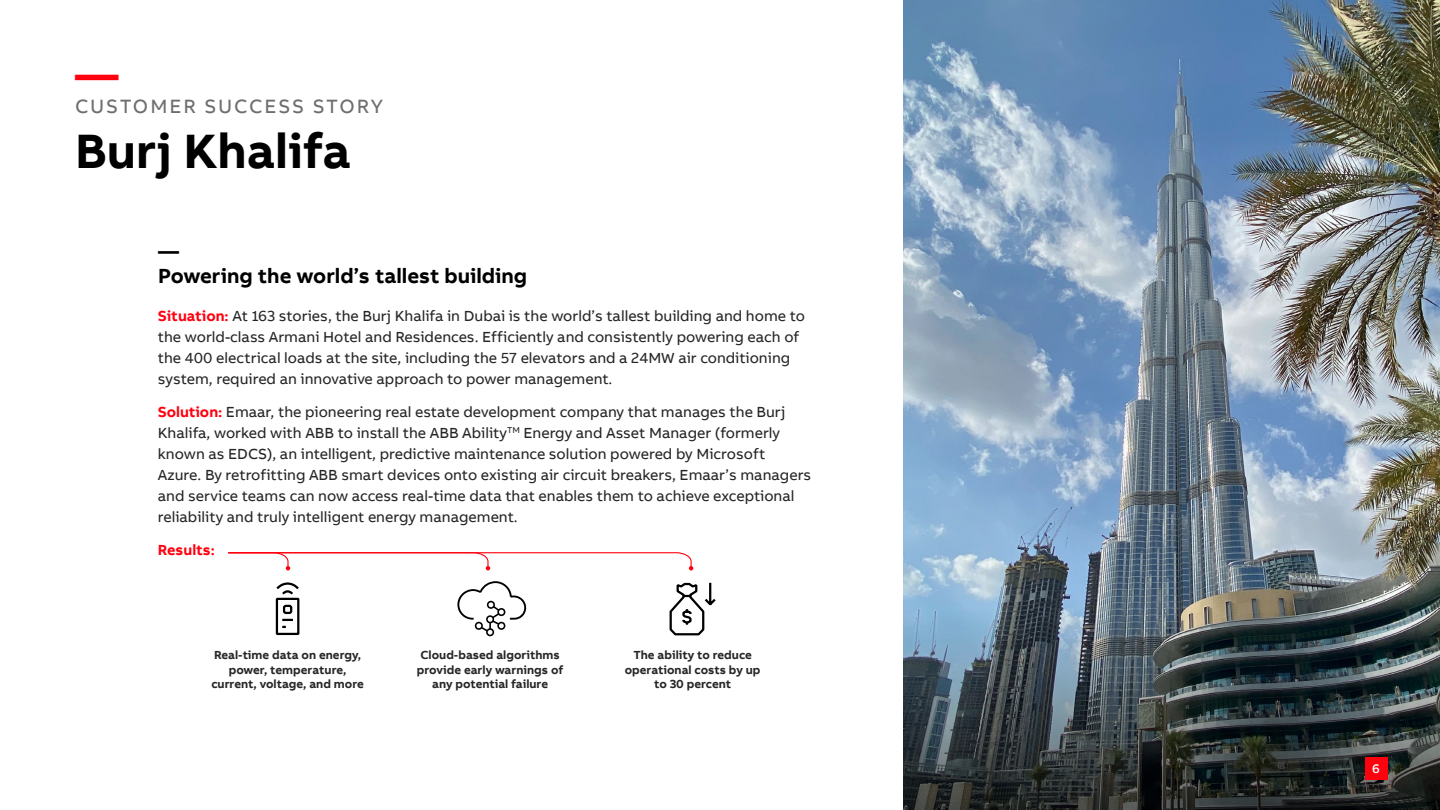
<style>
.page{position:relative;width:1440px;height:810px;background:#fff}
.page>*{position:absolute;margin:0;border:0;box-sizing:border-box;transform-origin:0 0}
.t1{font:700 49.5px "AB Bvoice Arabic";color:#000}
.t2{font:700 43.5px "AB Bvoice Arabic";color:#ff000f}
.t3{font:700 21px/25.2px "AB Bvoice Arabic";color:#000}
.t4{font:19.8px "AB Bvoice Arabic";letter-spacing:.1em;color:#6e6e6e}
.t5{font:15px/21px "AB Bvoice Arabic";color:#262626}
.t6{font:700 15px "AB Bvoice Arabic";color:#ff000f}
.t7{font:500 12.75px "AB Bvoice Arabic";color:#fff}
.t8{font:700 12px/14.4px "AB Bvoice Arabic";color:#262626;text-align:center}
.s1{font-weight:700;color:#ff000f}
</style>
<div class="page">
<img style="left:904px;top:0;width:536px;height:609px">
<img style="left:904px;top:609px;width:536px;height:201px">
<svg style="left:457px;top:581px;width:69px;height:55px"></svg>
<div style="left:1365px;top:757px;width:23px;height:23px;background:#ff000f"></div>
<svg style="left:228px;top:552px;width:465px;height:18px"></svg>
<svg style="left:275px;top:582px;width:25px;height:54px"></svg>
<svg style="left:669px;top:582px;width:47px;height:54px"></svg>
<h2 class="t2" style="left:75px;top:49px;width:45px">—</h2>
<h3 class="t4" style="left:75px;top:93px;width:309px">CUSTOMER SUCCESS STORY</h3>
<h1 class="t1" style="left:75px;top:122px;width:277px">Burj Khalifa</h1>
<h3 class="t3" style="left:158px;top:238px;width:371px">—<br>Powering the world’s tallest building</h3>
<p class="t5" style="left:158px;top:307px;width:649px"><span class="s1">Situation:</span> At 163 stories, the Burj Khalifa in Dubai is the world’s tallest building and home to the world-class Armani Hotel and Residences. Efficiently and consistently powering each of the 400 electrical loads at the site, including the 57 elevators and a 24MW air conditioning system, required an innovative approach to power management.</p>
<p class="t5" style="left:158px;top:403px;width:655px"><span class="s1">Solution:</span> Emaar, the pioneering real estate development company that manages the Burj Khalifa, worked with ABB to install the ABB Ability<sup>TM</sup> Energy and Asset Manager (formerly known as EDCS), an intelligent, predictive maintenance solution powered by Microsoft Azure. By retrofitting ABB smart devices onto existing air circuit breakers, Emaar’s managers and service teams can now access real-time data that enables them to achieve exceptional reliability and truly intelligent energy management.</p>
<p class="t6" style="left:158px;top:541px;width:59px">Results:</p>
<p class="t8" style="left:211px;top:648px;width:154px">Real-time data on energy, power, temperature, current, voltage, and more</p>
<p class="t8" style="left:417px;top:648px;width:148px">Cloud-based algorithms provide early warnings of any potential failure</p>
<p class="t8" style="left:625px;top:648px;width:137px">The ability to reduce operational costs by up to 30 percent</p>
<p class="t7" style="left:1372px;top:760px;width:9px">6</p>
</div>
